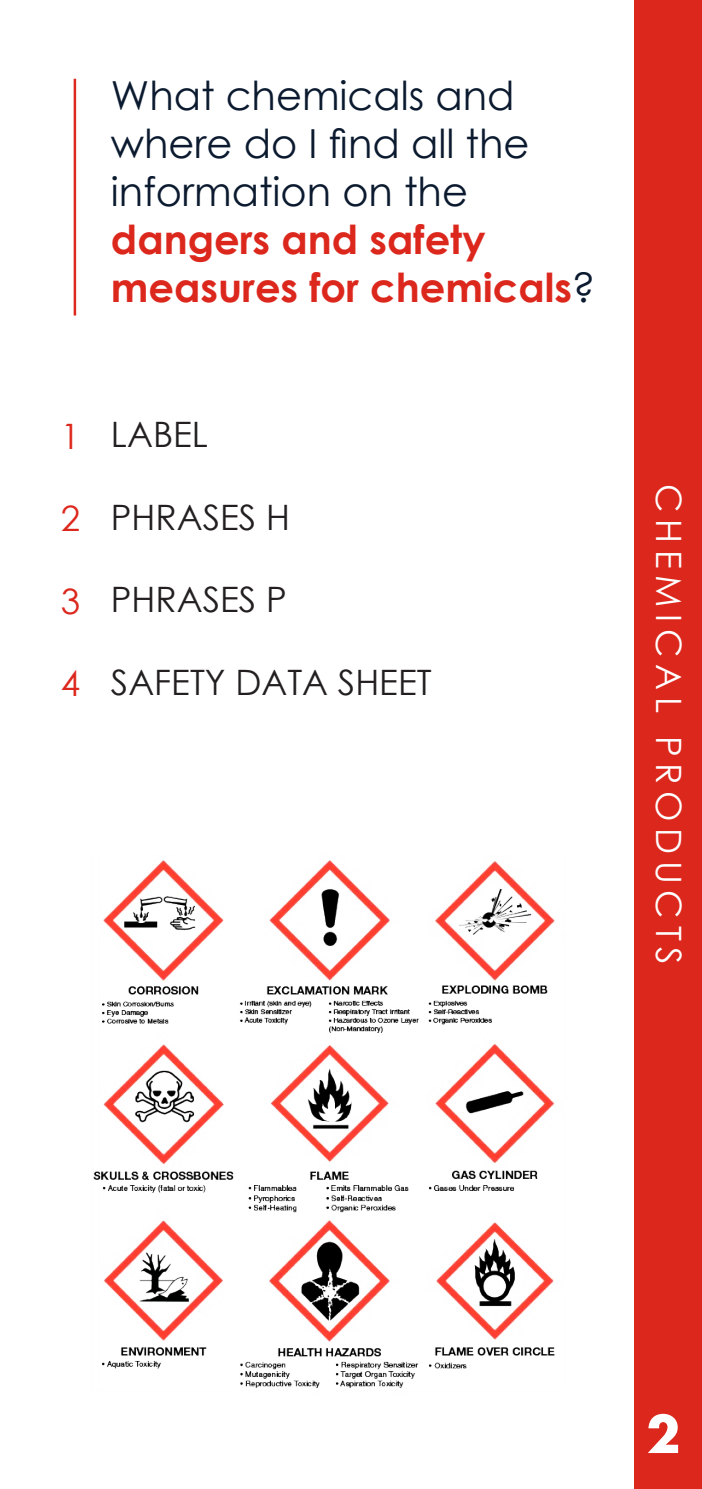
<style>
.page{position:relative;width:702px;height:1489px;background:#fff}
.page>*{position:absolute;margin:0;border:0;box-sizing:border-box;transform-origin:0 0}
.t1{font:700 50px "Futura Std";color:#fff}
.t2{font:40px/48px "Century Gothic";color:#0b1a2f}
.t3{font:700 40px "Century Gothic";color:#dc271d}
.t4{font:35px "Century Gothic";color:#231f20}
.t5{font:35px "Century Gothic";letter-spacing:.19em;color:#fff}
.t6{font:35px "Century Gothic";color:#dc271d}
.s1{font-weight:400;color:#0b1a2f}
</style>
<div class="page">
<div style="left:634px;top:0;width:68px;height:1488px;background:#dc271d"></div>
<hr style="left:74px;top:79px;width:2px;height:236px;background:#dc281d">
<img style="left:93px;top:860px;width:462px;height:528px">
<p class="t2" style="left:111px;top:71px;width:420px">What chemicals and where do I find all the information on the</p>
<p class="t3" style="left:111px;top:209px;width:376px">dangers and safety</p>
<p class="t3" style="left:111px;top:257px;width:486px">measures for chemicals<span class="s1">?</span></p>
<p class="t6" style="left:61px;top:411px;width:21px">1</p>
<p class="t4" style="left:111px;top:410px;width:99px">LABEL</p>
<p class="t6" style="left:61px;top:494px;width:21px">2</p>
<p class="t4" style="left:111px;top:493px;width:180px">PHRASES H</p>
<p class="t6" style="left:61px;top:576px;width:21px">3</p>
<p class="t4" style="left:111px;top:575px;width:177px">PHRASES P</p>
<p class="t6" style="left:61px;top:659px;width:21px">4</p>
<p class="t4" style="left:111px;top:658px;width:322px">SAFETY DATA SHEET</p>
<p class="t5" style="left:693px;top:484px;width:481px;rotate:90deg">CHEMICAL PRODUCTS</p>
<p class="t1" style="left:646px;top:1400px;width:36px">2</p>
</div>
